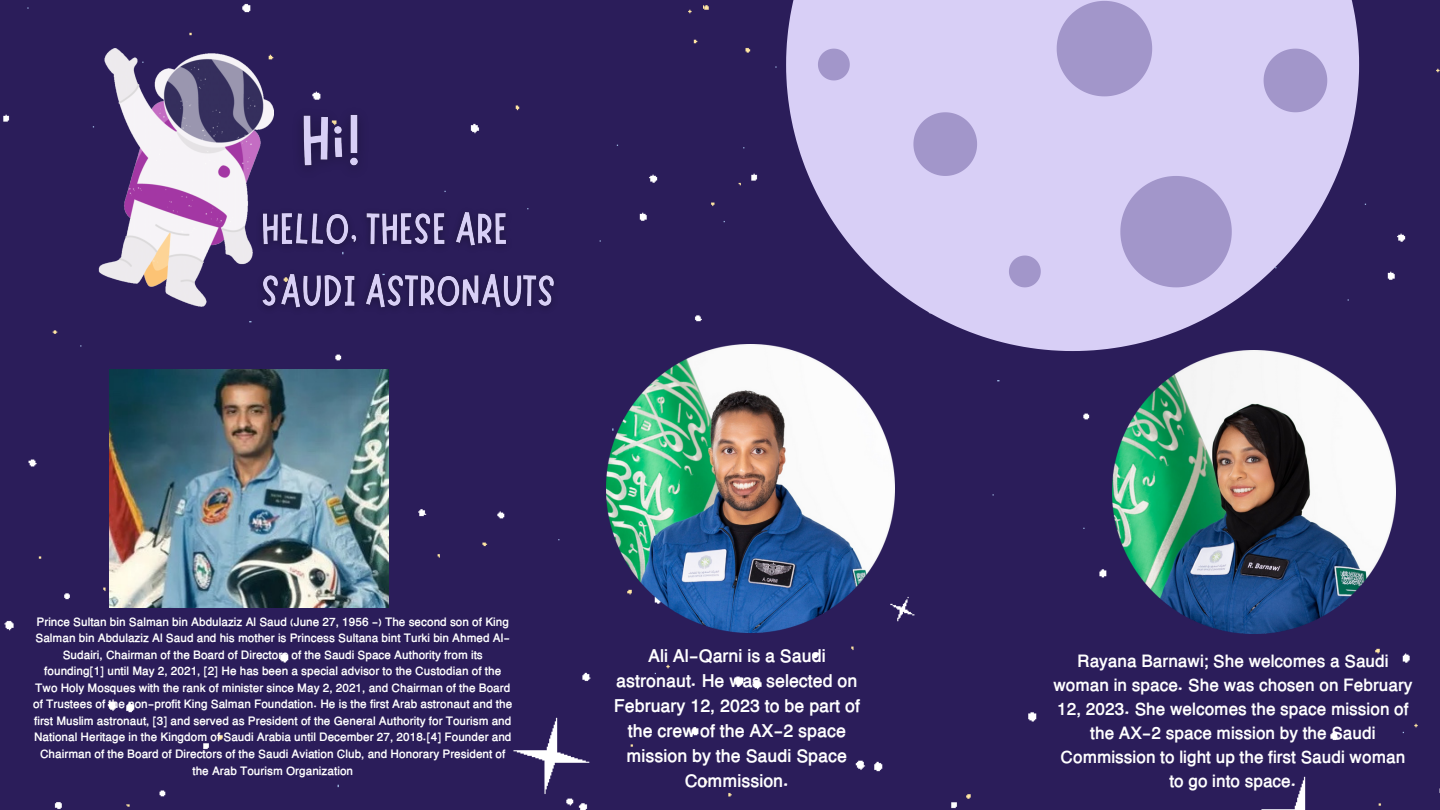
<style>
.page{position:relative;width:1440px;height:810px;background:#fff}
.page>*{position:absolute;margin:0;border:0;box-sizing:border-box;transform-origin:0 0}
.t1{font:700 17.9px/25.1px "XM Vahid";color:#fff;text-align:center}
.t2{font:700 17.3px/24px "XM Vahid";color:#fff;text-align:center}
.t3{font:700 11.8px/16.5px "XM Vahid";color:#fff;text-align:center}
</style>
<div class="page">
<div style="left:717px;top:0;width:723px;height:810px;background:#2b1d5a"></div>
<div style="left:0;top:0;width:717px;height:810px;background:#2b1d5a"></div>
<img style="left:72px;top:48px;width:201px;height:275px">
<svg style="left:786px;top:0;width:573px;height:351px;background:#b4aad6"></svg>
<svg style="left:1057px;top:1px;width:95px;height:95px;background:#ada1d3"></svg>
<svg style="left:1120px;top:176px;width:112px;height:111px;background:#ada2d3"></svg>
<svg style="left:818px;top:49px;width:32px;height:31px"></svg>
<svg style="left:1009px;top:256px;width:32px;height:31px"></svg>
<svg style="left:1264px;top:49px;width:63px;height:63px;background:#aca1d2"></svg>
<svg style="left:913px;top:112px;width:64px;height:64px;background:#ada2d3"></svg>
<img style="left:109px;top:370px;width:279px;height:237px">
<img style="left:1113px;top:351px;width:283px;height:283px">
<img style="left:607px;top:345px;width:287px;height:287px">
<img style="left:287px;top:94px;width:89px;height:92px">
<img style="left:242px;top:200px;width:322px;height:119px">
<p class="t3" style="left:33px;top:613px;width:481px">Prince Sultan bin Salman bin Abdulaziz Al Saud (June 27, 1956 -) The second son of King Salman bin Abdulaziz Al Saud and his mother is Princess Sultana bint Turki bin Ahmed Al-Sudairi, Chairman of the Board of Directors of the Saudi Space Authority from its founding[1] until May 2, 2021, [2] He has been a special advisor to the Custodian of the Two Holy Mosques with the rank of minister since May 2, 2021, and Chairman of the Board of Trustees of the non-profit King Salman Foundation. He is the first Arab astronaut and the first Muslim astronaut, [3] and served as President of the General Authority for Tourism and National Heritage in the Kingdom of Saudi Arabia until December 27, 2018.[4] Founder and Chairman of the Board of Directors of the Saudi Aviation Club, and Honorary President of the Arab Tourism Organization</p>
<p class="t1" style="left:614px;top:643px;width:248px">Ali Al-Qarni is a Saudi astronaut. He was selected on<br>February 12, 2023 to be part of the crew of the AX-2 space mission by the Saudi Space<br>Commission.</p>
<p class="t2" style="left:1053px;top:649px;width:361px">Rayana Barnawi; She welcomes a Saudi woman in space. She was chosen on February 12, 2023. She welcomes the space mission of the AX-2 space mission by the Saudi Commission to light up the first Saudi woman to go into space.</p>
</div>
